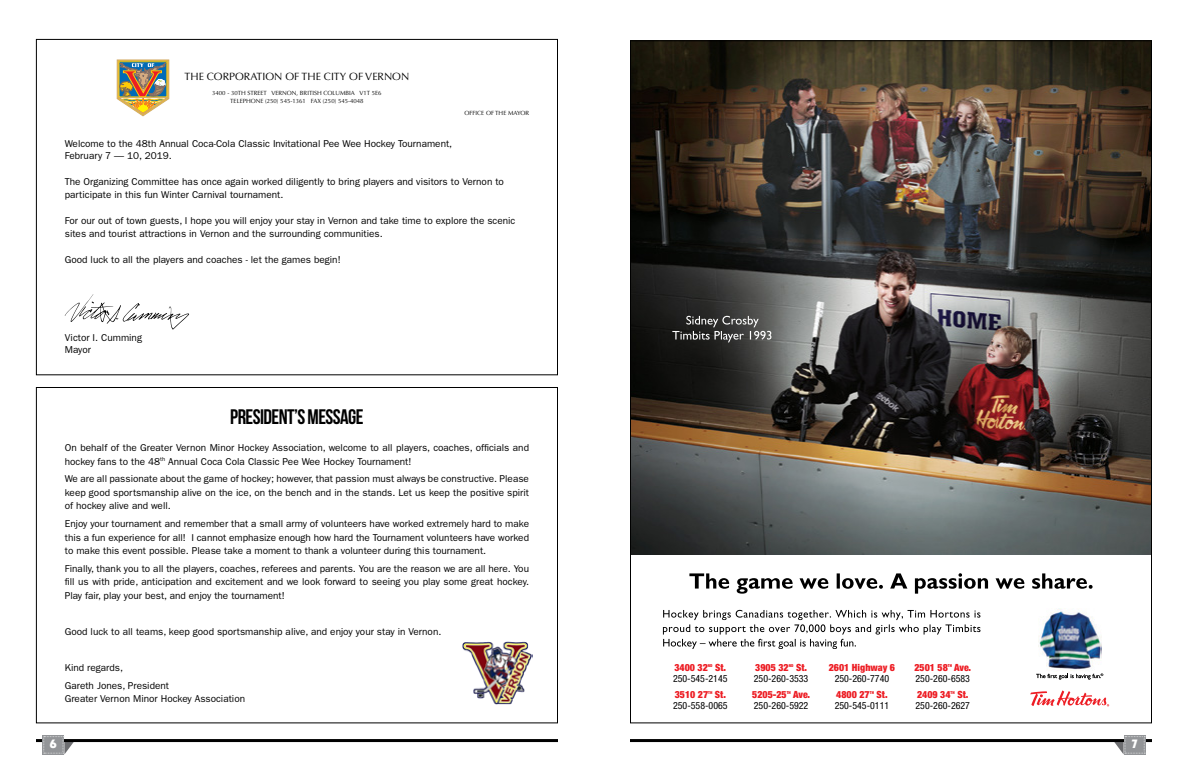
<style>
.page{position:relative;width:1188px;height:774px;background:#fff}
.page>*{position:absolute;margin:0;border:0;box-sizing:border-box;transform-origin:0 0}
.t1{font:700 21px "Bebas Neue";letter-spacing:-.025em;color:#000}
.t2{font:10.6px "Optima LT Std";color:#000}
.t3{font:10.4px "Revue Std";color:#fff}
.t4{font:10px/13.4px "ITC Franklin Gothic Std";color:#000}
.t5{font:condensed 9.9px "Helvetica Neue LT Std";color:#000}
.t6{font:900 condensed 9.9px "Helvetica Neue LT Std";color:#ed1d24}
.t7{font:6px/7.5px "Optima LT Std";color:#000;text-align:center}
.t8{font:900 condensed 4px "Helvetica Neue LT Std";color:#ed1d24}
</style>
<div class="page">
<hr style="left:630px;top:739px;width:522px;height:3px;background:#000">
<div style="left:1124px;top:735px;width:22px;height:20px;background:#939598"></div>
<svg style="left:1114px;top:736px;width:31px;height:19px"></svg>
<hr style="left:36px;top:739px;width:522px;height:3px;background:#000">
<div style="left:42px;top:735px;width:22px;height:20px;background:#939598"></div>
<svg style="left:43px;top:736px;width:31px;height:19px"></svg>
<img style="left:462px;top:641px;width:70px;height:63px">
<svg style="left:117px;top:59px;width:52px;height:57px;background:#aea07b"></svg>
<img style="left:632px;top:42px;width:518px;height:513px">
<svg style="left:689px;top:573px;width:404px;height:21px"></svg>
<svg style="left:672px;top:316px;width:99px;height:26px;background:#545452"></svg>
<img style="left:1038px;top:608px;width:63px;height:63px">
<svg style="left:663px;top:610px;width:318px;height:39px"></svg>
<svg style="left:1030px;top:690px;width:79px;height:17px"></svg>
<svg style="left:1036px;top:673px;width:67px;height:6px"></svg>
<svg style="left:65px;top:294px;width:124px;height:36px"></svg>
<p class="t2" style="left:185px;top:71px;width:226px">THE CORPORATION OF THE CITY OF VERNON</p>
<p class="t7" style="left:212px;top:90px;width:171px">3400 - 30TH STREET VERNON, BRITISH COLUMBIA V1T 5E6<br>TELEPHONE (250) 545-1361 FAX (250) 545-4048</p>
<p class="t7" style="left:465px;top:110px;width:66px">OFFICE OF THE MAYOR</p>
<p class="t4" style="left:65px;top:137px;width:389px;line-height:12.6px">Welcome to the 48th Annual Coca-Cola Classic Invitational Pee Wee Hockey Tournament,<br>February 7 — 10, 2019.</p>
<p class="t4" style="left:65px;top:176px;width:441px;line-height:12.6px">The Organizing Committee has once again worked diligently to bring players and visitors to Vernon to participate in this fun Winter Carnival tournament.</p>
<p class="t4" style="left:65px;top:214px;width:452px;line-height:12.6px">For our out of town guests, I hope you will enjoy your stay in Vernon and take time to explore the scenic sites and tourist attractions in Vernon and the surrounding communities.</p>
<p class="t4" style="left:65px;top:253px;width:277px">Good luck to all the players and coaches - let the games begin!</p>
<p class="t4" style="left:65px;top:331px;width:79px;line-height:12.6px">Victor I. Cumming<br>Mayor</p>
<h1 class="t1" style="left:230px;top:405px;width:135px">PRESIDENT’S MESSAGE</h1>
<p class="t4" style="left:65px;top:441px;width:466px">On behalf of the Greater Vernon Minor Hockey Association, welcome to all players, coaches, officials and hockey fans to the 48<sup>th</sup> Annual Coca Cola Classic Pee Wee Hockey Tournament!</p>
<p class="t4" style="left:65px;top:472px;width:466px;text-align:justify">We are all passionate about the game of hockey; however, that passion must always be constructive. Please keep good sportsmanship alive on the ice, on the bench and in the stands. Let us keep the positive spirit of hockey alive and well.</p>
<p class="t4" style="left:65px;top:517px;width:466px;text-align:justify">Enjoy your tournament and remember that a small army of volunteers have worked extremely hard to make this a fun experience for all! I cannot emphasize enough how hard the Tournament volunteers have worked to make this event possible. Please take a moment to thank a volunteer during this tournament.</p>
<p class="t4" style="left:65px;top:562px;width:466px;text-align:justify">Finally, thank you to all the players, coaches, referees and parents. You are the reason we are all here. You fill us with pride, anticipation and excitement and we look forward to seeing you play some great hockey.<br>Play fair, play your best, and enjoy the tournament!</p>
<p class="t4" style="left:65px;top:625px;width:378px">Good luck to all teams, keep good sportsmanship alive, and enjoy your stay in Vernon.</p>
<p class="t4" style="left:65px;top:658px;width:106px;line-height:17.9px">Kind regards,<br>Gareth Jones, President</p>
<p class="t4" style="left:65px;top:692px;width:182px">Greater Vernon Minor Hockey Association</p>
<p class="t6" style="left:674px;top:661px;width:35px">3400 32</p>
<p class="t8" style="left:708px;top:663px;width:6px">nd</p>
<p class="t6" style="left:715px;top:661px;width:13px">St.</p>
<p class="t5" style="left:673px;top:672px;width:56px">250-545-2145</p>
<p class="t6" style="left:675px;top:688px;width:35px">3510 27</p>
<p class="t8" style="left:708px;top:690px;width:6px">th</p>
<p class="t6" style="left:715px;top:688px;width:13px">St.</p>
<p class="t5" style="left:673px;top:699px;width:56px">250-558-0065</p>
<p class="t6" style="left:755px;top:661px;width:35px">3905 32</p>
<p class="t8" style="left:789px;top:663px;width:6px">nd</p>
<p class="t6" style="left:796px;top:661px;width:13px">St.</p>
<p class="t5" style="left:754px;top:672px;width:56px">250-260-3533</p>
<p class="t6" style="left:752px;top:688px;width:36px">5205-25</p>
<p class="t8" style="left:787px;top:690px;width:6px">th</p>
<p class="t6" style="left:793px;top:688px;width:18px">Ave.</p>
<p class="t5" style="left:754px;top:699px;width:56px">250-260-5922</p>
<p class="t6" style="left:829px;top:661px;width:68px">2601 Highway 6</p>
<p class="t5" style="left:835px;top:672px;width:56px">250-260-7740</p>
<p class="t6" style="left:836px;top:688px;width:35px">4800 27</p>
<p class="t8" style="left:870px;top:690px;width:6px">th</p>
<p class="t6" style="left:877px;top:688px;width:13px">St.</p>
<p class="t5" style="left:835px;top:699px;width:56px">250-545-0111</p>
<p class="t6" style="left:914px;top:661px;width:35px">2501 58</p>
<p class="t8" style="left:948px;top:663px;width:6px">th</p>
<p class="t6" style="left:954px;top:661px;width:18px">Ave.</p>
<p class="t5" style="left:916px;top:672px;width:56px">250-260-6583</p>
<p class="t6" style="left:917px;top:688px;width:35px">2409 34</p>
<p class="t8" style="left:951px;top:690px;width:6px">th</p>
<p class="t6" style="left:957px;top:688px;width:13px">St.</p>
<p class="t5" style="left:916px;top:699px;width:56px">250-260-2627</p>
<p class="t3" style="left:50px;top:737px;width:8px">6</p>
<p class="t3" style="left:1132px;top:737px;width:7px">7</p>
</div>
